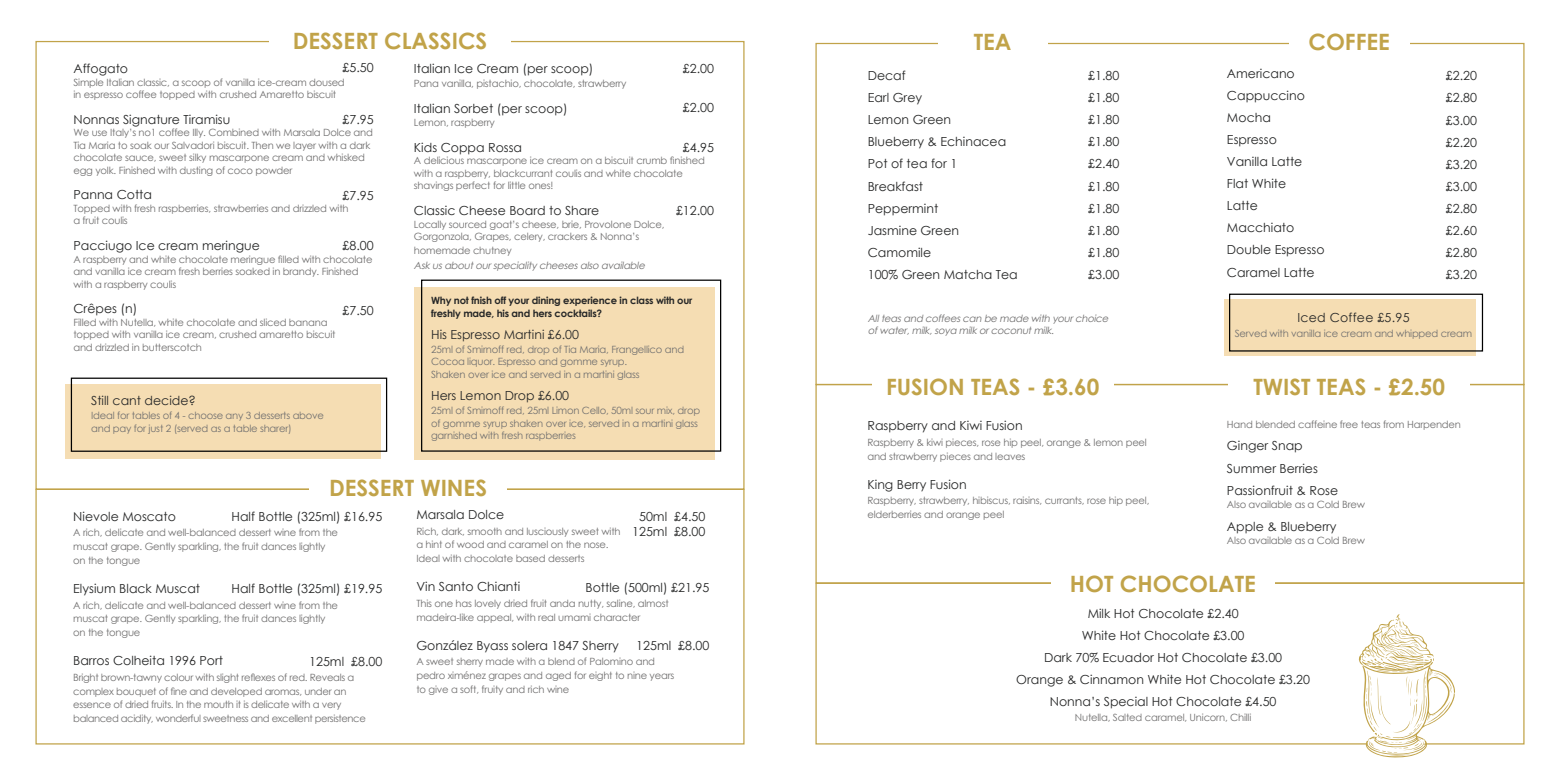
<style>
.page{position:relative;width:1560px;height:780px;background:#fff}
.page>*{position:absolute;margin:0;border:0;box-sizing:border-box;transform-origin:0 0}
.t1{font:700 22.5px "Century Gothic";color:#c1a349}
.t2{font:12.5px/22.1px "Century Gothic";color:#262727}
.t3{font:12.5px "Century Gothic";letter-spacing:.02em;color:#262727}
.t4{font:10px/12.5px "Century Gothic";letter-spacing:-.02em;color:#706f6f}
.t5{font:italic 10px/12px "Century Gothic";color:#706f6f}
.t6{font:700 10px/12.5px "Century Gothic";letter-spacing:-.02em;color:#262727}
</style>
<div class="page">
<div style="left:1223px;top:299px;width:252px;height:57px;background:#f5ddb3"></div>
<div style="left:66px;top:385px;width:315px;height:74px;background:#f5ddb3"></div>
<div style="left:71px;top:377px;width:316px;height:75px;border:1px solid #000"></div>
<div style="left:1228px;top:293px;width:254px;height:58px;border:1px solid #000"></div>
<div style="left:414px;top:287px;width:300px;height:172px;background:#f5ddb3"></div>
<div style="left:421px;top:279px;width:300px;height:172px;border:1px solid #000"></div>
<div style="left:815px;top:582px;width:709px;height:162px;border:1px solid #c1a349"></div>
<div style="left:1051px;top:553px;width:223px;height:44px;background:#fff"></div>
<svg style="left:1357px;top:614px;width:97px;height:143px"></svg>
<h1 class="t1" style="left:293px;top:27px;width:196px">DESSERT CLASSICS</h1>
<p class="t2" style="left:414px;top:57px;width:181px">Italian Ice Cream (per scoop)</p>
<p class="t4" style="left:414px;top:77px;width:214px">Pana vanilla, pistachio, chocolate, strawberry</p>
<p class="t2" style="left:414px;top:97px;width:155px">Italian Sorbet (per scoop)</p>
<p class="t4" style="left:414px;top:116px;width:82px">Lemon, raspberry</p>
<p class="t2" style="left:414px;top:136px;width:110px">Kids Coppa Rossa</p>
<p class="t4" style="left:414px;top:154px;width:292px">A delicious mascarpone ice cream on a biscuit crumb finished with a raspberry, blackcurrant coulis and white chocolate shavings perfect for little ones!</p>
<p class="t2" style="left:414px;top:199px;width:187px">Classic Cheese Board to Share</p>
<p class="t4" style="left:414px;top:217px;width:252px">Locally sourced goat’s cheese, brie, Provolone Dolce,<br>Gorgonzola, Grapes, celery, crackers &amp; Nonna’s</p>
<p class="t4" style="left:414px;top:244px;width:99px">homemade chutney</p>
<p class="t5" style="left:414px;top:260px;width:235px">Askusaboutourspeciality cheesesalso available</p>
<p class="t2" style="left:342px;top:56px;width:33px">£5.50</p>
<p class="t2" style="left:73px;top:57px;width:56px">Affogato</p>
<p class="t4" style="left:73px;top:76px;width:273px">Simple Italian classic, a scoop of vanilla ice-cream doused in espresso coffee topped with crushed Amaretto biscuit</p>
<p class="t2" style="left:73px;top:108px;width:158px">Nonnas Signature Tiramisu</p>
<p class="t4" style="left:73px;top:126px;width:301px">We use Italy’s no1 coffee Illy. Combined with Marsala Dolce and Tia Maria to soak our Salvadori biscuit. Then we layer with a dark chocolate sauce, sweet silky mascarpone cream and whisked egg yolk. Finished with dusting of coco powder</p>
<p class="t2" style="left:73px;top:184px;width:80px">Panna Cotta</p>
<p class="t4" style="left:73px;top:202px;width:277px">Topped with fresh raspberries, strawberries and drizzled with a fruit coulis</p>
<p class="t2" style="left:73px;top:234px;width:188px">Pacciugo Ice cream meringue</p>
<p class="t4" style="left:73px;top:252px;width:300px">A raspberry and white chocolate meringue filled with chocolate and vanilla ice cream fresh berries soaked in brandy. Finished with a raspberry coulis</p>
<p class="t2" style="left:73px;top:297px;width:65px">Crêpes (n)</p>
<p class="t4" style="left:73px;top:316px;width:263px">Filled with Nutella, white chocolate and sliced banana topped with vanilla ice cream, crushed amaretto biscuit and drizzled in butterscotch</p>
<p class="t2" style="left:683px;top:57px;width:33px">£2.00</p>
<p class="t2" style="left:683px;top:96px;width:33px">£2.00</p>
<p class="t2" style="left:683px;top:136px;width:33px">£4.95</p>
<p class="t2" style="left:342px;top:108px;width:33px">£7.95</p>
<p class="t2" style="left:342px;top:184px;width:33px">£7.95</p>
<p class="t2" style="left:676px;top:199px;width:40px">£12.00</p>
<p class="t2" style="left:342px;top:235px;width:33px">£8.00</p>
<p class="t6" style="left:431px;top:294px;width:263px">Why not fnish off your dining experience in class with our freshly made, his and hers cocktails?</p>
<p class="t2" style="left:431px;top:323px;width:149px">His Espresso Martini £6.00</p>
<p class="t4" style="left:431px;top:343px;width:254px">25ml of Smirnoff red, drop of Tia Maria, Frangellico and<br>Cocoa liquor. Espresso and gomme syrup.<br>Shaken over ice and served in a martini glass</p>
<p class="t2" style="left:431px;top:384px;width:140px">Hers Lemon Drop £6.00</p>
<p class="t4" style="left:431px;top:404px;width:270px">25ml of Smirnoff red, 25ml Limon Cello, 50ml sour mix, drop of gomme syrup shaken over ice, served in a martini glass garnished with fresh raspberries</p>
<h1 class="t1" style="left:329px;top:473px;width:159px">DESSERT WINES</h1>
<p class="t2" style="left:342px;top:299px;width:33px">£7.50</p>
<p class="t2" style="left:91px;top:389px;width:106px">Still cant decide?</p>
<p class="t4" style="left:91px;top:408px;width:234px;line-height:13.8px">Ideal for tables of 4 - choose any 3 desserts above and pay for just 2 (served as a table sharer)</p>
<p class="t2" style="left:73px;top:505px;width:104px">Nievole Moscato</p>
<p class="t4" style="left:73px;top:525px;width:266px;line-height:13.8px">A rich, delicate and well-balanced dessert wine from the muscat grape. Gently sparkling, the fruit dances lightly on the tongue</p>
<p class="t2" style="left:73px;top:577px;width:128px">Elysium Black Muscat</p>
<p class="t4" style="left:73px;top:598px;width:266px;line-height:13.8px">A rich, delicate and well-balanced dessert wine from the muscat grape. Gently sparkling, the fruit dances lightly on the tongue</p>
<p class="t2" style="left:73px;top:649px;width:151px">Barros Colheita 1996 Port</p>
<p class="t4" style="left:73px;top:670px;width:294px;line-height:13.8px">Bright brown-tawny colour with slight reflexes of red. Reveals a complex bouquet of fine and developed aromas, under an essence of dried fruits. In the mouth it is delicate with a very balanced acidity, wonderful sweetness and excellent persistence</p>
<p class="t2" style="left:231px;top:505px;width:152px">Half Bottle (325ml) £16.95</p>
<p class="t2" style="left:231px;top:577px;width:152px">Half Bottle (325ml) £19.95</p>
<p class="t2" style="left:309px;top:650px;width:75px">125ml £8.00</p>
<p class="t2" style="left:416px;top:503px;width:89px">Marsala Dolce</p>
<p class="t4" style="left:416px;top:524px;width:206px;line-height:13.8px">Rich, dark, smooth and lusciously sweet with a hint of wood and caramel on the nose.<br>Ideal with chocolate based desserts</p>
<p class="t2" style="left:416px;top:575px;width:105px">Vin Santo Chianti</p>
<p class="t4" style="left:416px;top:596px;width:254px;line-height:13.8px">This one has lovely dried fruit anda nutty, saline, almost madeira-like appeal, with real umami character</p>
<p class="t2" style="left:416px;top:634px;width:204px">González Byass solera 1847 Sherry</p>
<p class="t4" style="left:416px;top:654px;width:259px;line-height:13.8px">A sweet sherry made with a blend of Palomino and pedro ximénez grapes and aged for eight to nine years to give a soft, fruity and rich wine</p>
<p class="t2" style="left:632px;top:508px;width:75px;line-height:15px;text-align:center">50ml £4.50<br>125ml £8.00</p>
<p class="t2" style="left:585px;top:576px;width:125px">Bottle (500ml) £21.95</p>
<p class="t2" style="left:636px;top:634px;width:75px">125ml £8.00</p>
<h1 class="t1" style="left:973px;top:28px;width:39px">TEA</h1>
<p class="t2" style="left:867px;top:64px;width:151px">Decaf<br>Earl Grey<br>Lemon Green<br>Blueberry &amp; Echinacea<br>Pot of tea for 1<br>Breakfast<br>Peppermint<br>Jasmine Green<br>Camomile<br>100% Green Matcha Tea</p>
<p class="t2" style="left:1088px;top:64px;width:33px;text-align:justify">£1.80 £1.80 £1.80 £1.80 £2.40 £1.80 £1.80 £1.80 £1.80 £3.00</p>
<p class="t5" style="left:867px;top:312px;width:244px">Allteasand coffeescan be made with yourchoice ofwater,milk,soya milkorcoconutmilk.</p>
<h1 class="t1" style="left:1308px;top:28px;width:83px">COFFEE</h1>
<p class="t2" style="left:1226px;top:62px;width:99px">Americano<br>Cappuccino<br>Mocha<br>Espresso<br>Vanilla Latte<br>Flat White<br>Latte<br>Macchiato<br>Double Espresso<br>Caramel Latte</p>
<p class="t2" style="left:1445px;top:65px;width:33px;text-align:justify">£2.20 £2.80 £3.00 £2.20 £3.20 £3.00 £2.80 £2.60 £2.80 £3.20</p>
<p class="t3" style="left:1297px;top:308px;width:114px">Iced Coffee £5.95</p>
<p class="t4" style="left:1234px;top:327px;width:239px">Served with vanilla ice cream and whipped cream</p>
<h1 class="t1" style="left:885px;top:372px;width:215px">FUSION TEAS - £3.60</h1>
<h1 class="t1" style="left:1253px;top:372px;width:193px">TWIST TEAS - £2.50</h1>
<p class="t2" style="left:867px;top:414px;width:157px">Raspberry and Kiwi Fusion</p>
<p class="t4" style="left:867px;top:435px;width:281px;line-height:13.8px">Raspberry &amp; kiwi pieces, rose hip peel, orange &amp; lemon peel and strawberry pieces and leaves</p>
<p class="t2" style="left:867px;top:473px;width:101px">King Berry Fusion</p>
<p class="t4" style="left:867px;top:493px;width:283px;line-height:13.8px">Raspberry, strawberry, hibiscus, raisins, currants, rose hip peel, elderberries and orange peel</p>
<p class="t4" style="left:1226px;top:418px;width:235px">Hand blended caffeine free teas from Harpenden</p>
<p class="t2" style="left:1226px;top:434px;width:113px">Ginger Snap<br>Summer Berries<br>Passionfruit &amp; Rose</p>
<p class="t4" style="left:1226px;top:498px;width:140px">Also available as a Cold Brew</p>
<p class="t2" style="left:1226px;top:514px;width:111px">Apple &amp; Blueberry</p>
<p class="t4" style="left:1226px;top:534px;width:140px">Also available as a Cold Brew</p>
<h1 class="t1" style="left:1069px;top:569px;width:187px">HOT CHOCOLATE</h1>
<p class="t2" style="left:1016px;top:601px;width:295px;text-align:center">Milk Hot Chocolate £2.40<br>White Hot Chocolate £3.00<br>Dark 70% Ecuador Hot Chocolate £3.00<br>Orange &amp; Cinnamon White Hot Chocolate £3.20<br>Nonna’s Special Hot Chocolate £4.50</p>
<p class="t4" style="left:1074px;top:711px;width:178px">Nutella, Salted caramel, Unicorn, Chilli</p>
</div>
